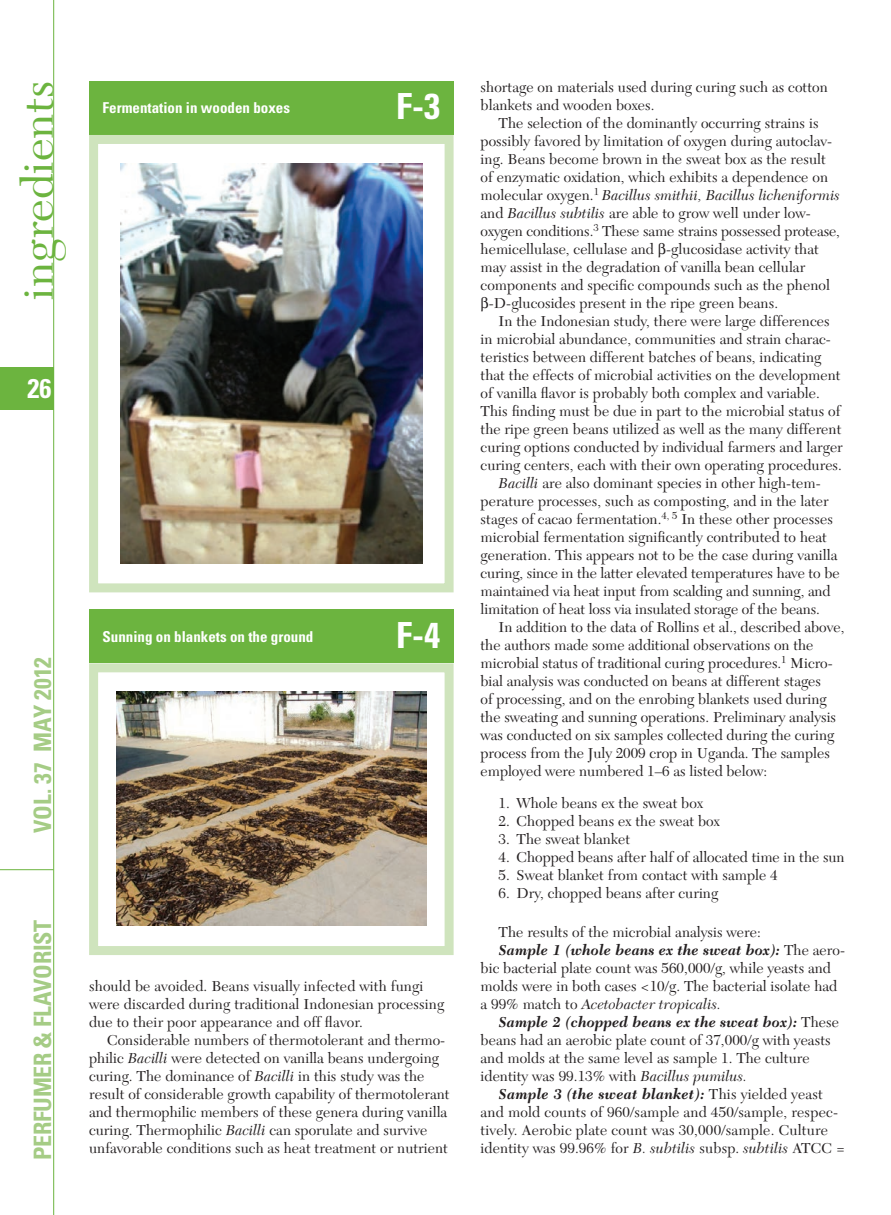
<style>
.page{position:relative;width:891px;height:1215px;background:#fff}
.page>*{position:absolute;margin:0;border:0;box-sizing:border-box;transform-origin:0 0}
.t1{font:45px "New Caledonia";color:#6cb43f;scale:1.05 1}
.t2{font:700 condensed 36px "Univers LT Std";color:#fff}
.t3{font:700 condensed 27px "Univers LT Std";color:#fff}
.t4{font:700 condensed 24px "Univers LT Std";letter-spacing:-.01em;color:#a5cc85}
.t5{font:15px/18px "New Caledonia";letter-spacing:.005em;color:#231f20}
.t6{font:italic 700 15px "New Caledonia";letter-spacing:.005em;color:#231f20}
.t7{font:italic 15px "New Caledonia";letter-spacing:.005em;color:#231f20}
.t8{font:700 condensed 15px "Univers LT Std";color:#fff}
.s1{font-style:italic}
.s2{font-style:normal}
.s3{font-weight:400;font-style:normal}
</style>
<div class="page">
<hr style="left:53px;top:0;width:1px;height:1215px;background:#6cb43f">
<hr style="left:0;top:869px;width:54px;height:1px;background:#6cb43f">
<div style="left:0;top:367px;width:54px;height:42px;background:#6cb43f"></div>
<div style="left:89px;top:609px;width:365px;height:54px;background:#6cb43f"></div>
<div style="left:89px;top:81px;width:365px;height:54px;background:#6cb43f"></div>
<div style="left:89px;top:663px;width:365px;height:292px;border:9px solid #cfe4bd"></div>
<div style="left:89px;top:135px;width:365px;height:457px;border:9px solid #cfe4bd"></div>
<img style="left:121px;top:163px;width:301px;height:400px">
<img style="left:116px;top:691px;width:310px;height:234px">
<h1 class="t1" style="left:12px;top:300px;width:210px;rotate:-90deg">ingredients</h1>
<h3 class="t3" style="left:27px;top:371px;width:25px">26</h3>
<p class="t8" style="left:103px;top:99px;width:189px">Fermentation in wooden boxes</p>
<h2 class="t2" style="left:396px;top:85px;width:45px">F-3</h2>
<h3 class="t4" style="left:28px;top:833px;width:177px;rotate:-90deg">VOL. 37 MAY 2012</h3>
<h3 class="t4" style="left:28px;top:1160px;width:242px;rotate:-90deg">PERFUMER &amp; FLAVORIST</h3>
<p class="t8" style="left:103px;top:627px;width:212px">Sunning on blankets on the ground</p>
<h2 class="t2" style="left:396px;top:613px;width:45px">F-4</h2>
<p class="t5" style="left:89px;top:977px;width:357px">should be avoided. Beans visually infected with fungi were discarded during traditional Indonesian processing due to their poor appearance and off flavor.</p>
<p class="t5" style="left:89px;top:1031px;width:362px;text-indent:18px">Considerable numbers of thermotolerant and thermo&shy;philic <span class="s1">Bacilli</span> were detected on vanilla beans undergoing curing. The dominance of <span class="s1">Bacilli</span> in this study was the result of considerable growth capability of thermotolerant and thermophilic members of these genera during vanilla curing. Thermophilic <span class="s1">Bacilli</span> can sporulate and survive unfavorable conditions such as heat treatment or nutrient</p>
<p class="t5" style="left:481px;top:79px;width:349px">shortage on materials used during curing such as cotton blankets and wooden boxes.</p>
<p class="t5" style="left:499px;top:115px;width:321px">The selection of the dominantly occurring strains is</p>
<p class="t5" style="left:481px;top:133px;width:353px">possibly favored by limitation of oxygen during autoclav-</p>
<p class="t5" style="left:481px;top:151px;width:347px">ing. Beans become brown in the sweat box as the result</p>
<p class="t5" style="left:481px;top:169px;width:349px">of enzymatic oxidation, which exhibits a dependence on</p>
<p class="t7" style="left:481px;top:187px;width:361px"><span class="s2">molecular oxygen.</span><sup>1</sup> Bacillus smithii, Bacillus licheniformis</p>
<p class="t5" style="left:481px;top:205px;width:332px">and <span class="s1">Bacillus subtilis</span> are able to grow well under low-</p>
<p class="t5" style="left:481px;top:223px;width:361px">oxygen conditions.<sup>3</sup> These same strains possessed protease,</p>
<p class="t5" style="left:481px;top:241px;width:340px">hemicellulase, cellulase and -glucosidase activity that</p>
<p class="t5" style="left:481px;top:259px;width:326px">may assist in the degradation of vanilla bean cellular</p>
<p class="t5" style="left:481px;top:277px;width:351px">components and specific compounds such as the phenol</p>
<p class="t5" style="left:489px;top:295px;width:291px">-D-glucosides present in the ripe green beans.</p>
<p class="t5" style="left:499px;top:313px;width:332px">In the Indonesian study, there were large differences</p>
<p class="t5" style="left:481px;top:331px;width:352px">in microbial abundance, communities and strain charac-</p>
<p class="t5" style="left:481px;top:349px;width:342px">teristics between different batches of beans, indicating</p>
<p class="t5" style="left:481px;top:367px;width:362px">that the effects of microbial activities on the development</p>
<p class="t5" style="left:481px;top:385px;width:341px">of vanilla flavor is probably both complex and variable.</p>
<p class="t5" style="left:481px;top:403px;width:361px">This finding must be due in part to the microbial status of</p>
<p class="t5" style="left:481px;top:421px;width:362px">the ripe green beans utilized as well as the many different</p>
<p class="t5" style="left:481px;top:439px;width:364px">curing options conducted by individual farmers and larger</p>
<p class="t5" style="left:481px;top:457px;width:363px">curing centers, each with their own operating procedures.</p>
<p class="t5" style="left:499px;top:475px;width:324px"><span class="s1">Bacilli</span> are also dominant species in other high-tem-</p>
<p class="t5" style="left:481px;top:493px;width:350px">perature processes, such as composting, and in the later</p>
<p class="t5" style="left:481px;top:511px;width:354px">stages of cacao fermentation.<sup>4,</sup> <sup>5</sup> In these other processes</p>
<p class="t5" style="left:481px;top:529px;width:348px">microbial fermentation significantly contributed to heat</p>
<p class="t5" style="left:481px;top:547px;width:358px">generation. This appears not to be the case during vanilla</p>
<p class="t5" style="left:481px;top:565px;width:361px">curing, since in the latter elevated temperatures have to be</p>
<p class="t5" style="left:481px;top:583px;width:352px">maintained via heat input from scalding and sunning, and</p>
<p class="t5" style="left:481px;top:601px;width:341px">limitation of heat loss via insulated storage of the beans.</p>
<p class="t5" style="left:499px;top:619px;width:347px">In addition to the data of Rollins et al., described above,</p>
<p class="t5" style="left:481px;top:637px;width:334px">the authors made some additional observations on the</p>
<p class="t5" style="left:481px;top:655px;width:354px">microbial status of traditional curing procedures.<sup>1</sup> Micro-</p>
<p class="t5" style="left:481px;top:673px;width:342px">bial analysis was conducted on beans at different stages</p>
<p class="t5" style="left:481px;top:691px;width:348px">of processing, and on the enrobing blankets used during</p>
<p class="t5" style="left:481px;top:709px;width:357px">the sweating and sunning operations. Preliminary analysis</p>
<p class="t5" style="left:481px;top:727px;width:355px">was conducted on six samples collected during the curing</p>
<p class="t5" style="left:481px;top:745px;width:351px">process from the July 2009 crop in Uganda. The samples</p>
<p class="t5" style="left:481px;top:763px;width:288px">employed were numbered 1–6 as listed below:</p>
<p class="t5" style="left:499px;top:794px;width:206px">1. Whole beans ex the sweat box</p>
<p class="t5" style="left:499px;top:812px;width:223px">2. Chopped beans ex the sweat box</p>
<p class="t5" style="left:499px;top:830px;width:133px">3. The sweat blanket</p>
<p class="t5" style="left:499px;top:848px;width:348px">4. Chopped beans after half of allocated time in the sun</p>
<p class="t5" style="left:499px;top:866px;width:281px">5. Sweat blanket from contact with sample 4</p>
<p class="t5" style="left:499px;top:884px;width:221px">6. Dry, chopped beans after curing</p>
<p class="t5" style="left:499px;top:923px;width:264px">The results of the microbial analysis were:</p>
<p class="t6" style="left:499px;top:941px;width:348px">Sample 1 (whole beans ex the sweat box): <span class="s3">The aero-</span></p>
<p class="t5" style="left:481px;top:959px;width:352px">bic bacterial plate count was 560,000/g, while yeasts and</p>
<p class="t5" style="left:481px;top:977px;width:358px">molds were in both cases &lt;10/g. The bacterial isolate had</p>
<p class="t7" style="left:481px;top:995px;width:242px"><span class="s2">a 99% match to</span> Acetobacter tropicalis.</p>
<p class="t6" style="left:499px;top:1013px;width:342px">Sample 2 (chopped beans ex the sweat box): <span class="s3">These</span></p>
<p class="t5" style="left:481px;top:1031px;width:352px">beans had an aerobic plate count of 37,000/g with yeasts</p>
<p class="t5" style="left:481px;top:1049px;width:331px">and molds at the same level as sample 1. The culture</p>
<p class="t5" style="left:481px;top:1067px;width:268px">identity was 99.13% with <span class="s1">Bacillus pumilus.</span></p>
<p class="t6" style="left:499px;top:1085px;width:326px">Sample 3 (the sweat blanket): <span class="s3">This yielded yeast</span></p>
<p class="t5" style="left:481px;top:1103px;width:359px">and mold counts of 960/sample and 450/sample, respec-</p>
<p class="t5" style="left:481px;top:1121px;width:349px">tively. Aerobic plate count was 30,000/sample. Culture</p>
<p class="t5" style="left:481px;top:1139px;width:366px">identity was 99.96% for <span class="s1">B. subtilis</span> subsp. <span class="s1">subtilis</span> ATCC =</p>
</div>
